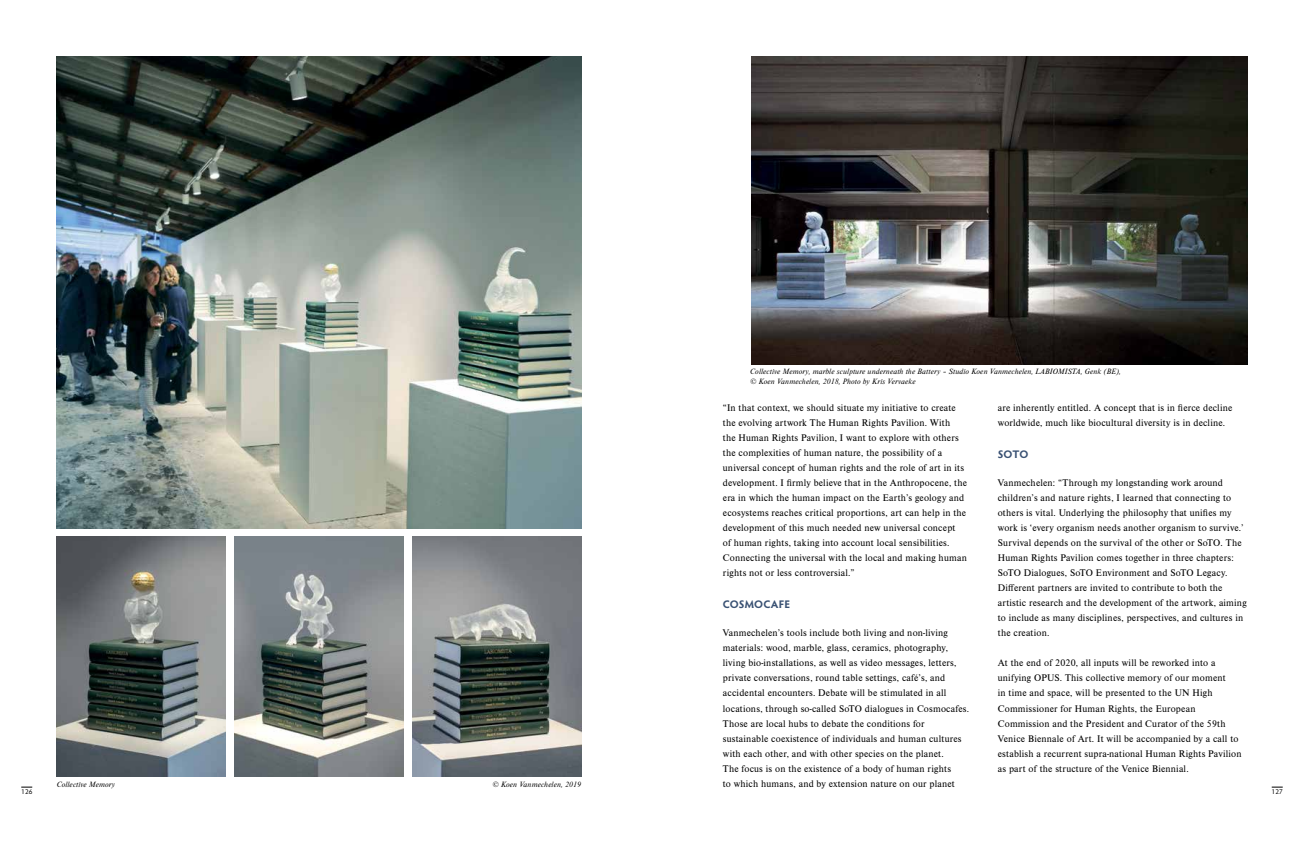
<style>
.page{position:relative;width:1304px;height:851px;background:#fff}
.page>*{position:absolute;margin:0;border:0;box-sizing:border-box;transform-origin:0 0}
.t1{font:700 11px "Hypatia Sans Pro";letter-spacing:.01em;color:#395173}
.t2{font:10px/15px "Nimbus Rom D";letter-spacing:.015em;color:#000}
.t3{font:italic 8px/10px "Nimbus Rom D";letter-spacing:.015em;color:#000}
.t4{font:7px "Hypatia Sans Pro";letter-spacing:.015em;color:#000}
</style>
<div class="page">
<img style="left:57px;top:536px;width:169px;height:240px">
<img style="left:234px;top:536px;width:169px;height:240px">
<img style="left:412px;top:536px;width:169px;height:240px">
<img style="left:751px;top:57px;width:496px;height:307px">
<img style="left:57px;top:57px;width:524px;height:471px">
<p class="t3" style="left:750px;top:366px;width:372px">Collective Memory, marble sculpture underneath the Battery – Studio Koen Vanmechelen, LABIOMISTA, Genk (BE), © Koen Vanmechelen, 2018, Photo by Kris Vervaeke</p>
<p class="t2" style="left:723px;top:400px;width:246px">“In that context, we should situate my initiative to create the evolving artwork The Human Rights Pavilion. With<br>the Human Rights Pavilion, I want to explore with others the complexities of human nature, the possibility of a universal concept of human rights and the role of art in its development. I firmly believe that in the Anthropocene, the era in which the human impact on the Earth’s geology and ecosystems reaches critical proportions, art can help in the development of this much needed new universal concept<br>of human rights, taking into account local sensibilities.<br>Connecting the universal with the local and making human rights not or less controversial.”</p>
<p class="t1" style="left:723px;top:596px;width:69px">COSMOCAFE</p>
<p class="t2" style="left:723px;top:625px;width:248px">Vanmechelen’s tools include both living and non-living materials: wood, marble, glass, ceramics, photography, living bio-installations, as well as video messages, letters, private conversations, round table settings, café’s, and accidental encounters. Debate will be stimulated in all locations, through so-called SoTO dialogues in Cosmocafes.<br>Those are local hubs to debate the conditions for sustainable coexistence of individuals and human cultures with each other, and with other species on the planet.<br>The focus is on the existence of a body of human rights<br>to which humans, and by extension nature on our planet</p>
<p class="t2" style="left:998px;top:400px;width:236px">are inherently entitled. A concept that is in fierce decline worldwide, much like biocultural diversity is in decline.</p>
<p class="t1" style="left:998px;top:446px;width:32px">SOTO</p>
<p class="t2" style="left:998px;top:475px;width:250px">Vanmechelen: “Through my longstanding work around children’s and nature rights, I learned that connecting to others is vital. Underlying the philosophy that unifies my work is ‘every organism needs another organism to survive.’ Survival depends on the survival of the other or SoTO. The Human Rights Pavilion comes together in three chapters:<br>SoTO Dialogues, SoTO Environment and SoTO Legacy.<br>Different partners are invited to contribute to both the artistic research and the development of the artwork, aiming to include as many disciplines, perspectives, and cultures in the creation.</p>
<p class="t2" style="left:998px;top:655px;width:245px">At the end of 2020, all inputs will be reworked into a unifying OPUS. This collective memory of our moment<br>in time and space, will be presented to the UN High Commissioner for Human Rights, the European Commission and the President and Curator of the 59th Venice Biennale of Art. It will be accompanied by a call to establish a recurrent supra-national Human Rights Pavilion as part of the structure of the Venice Biennial.</p>
<p class="t3" style="left:57px;top:779px;width:60px">Collective Memory</p>
<p class="t3" style="left:493px;top:779px;width:90px">© Koen Vanmechelen, 2019</p>
<p class="t4" style="left:21px;top:787px;width:13px">126</p>
<p class="t4" style="left:1272px;top:787px;width:13px">127</p>
</div>
